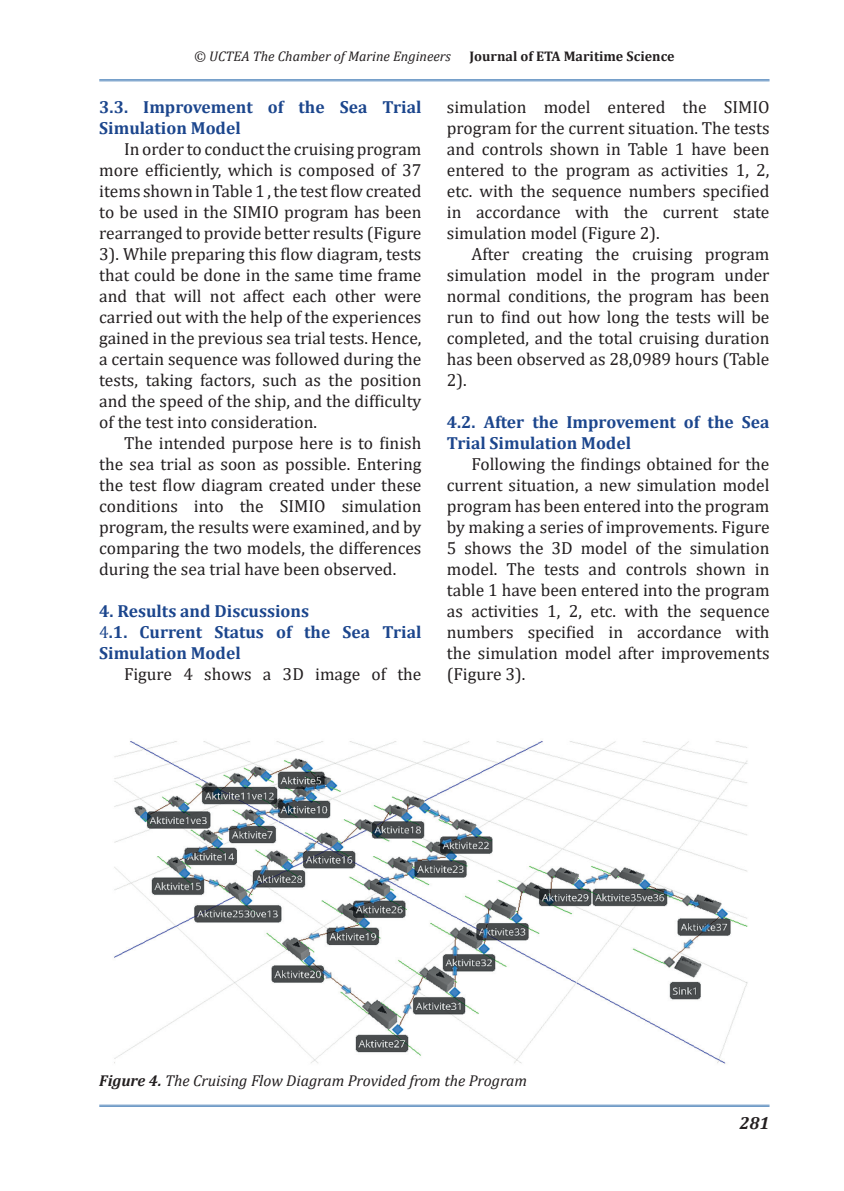
<style>
.page{position:relative;width:844px;height:1191px;background:#fff}
.page>*{position:absolute;margin:0;border:0;box-sizing:border-box;transform-origin:0 0}
.t1{font:17.5px/21px "Cambria";color:#231f20;text-align:justify}
.t2{font:700 17.5px/21px "Cambria";color:#1c468d}
.t3{font:italic 700 17.5px "Cambria";color:#231f20}
.t4{font:italic 15.75px "Cambria";color:#231f20}
.t5{font:italic 14px "Cambria";color:#231f20}
.t6{font:700 14px "Cambria";color:#231f20}
.s1{font-weight:400}
.s2{font-weight:700}
</style>
<div class="page">
<hr style="left:99px;top:1104px;width:670px;height:1px;background:#578abe">
<hr style="left:99px;top:1106px;width:670px;height:1px;background:#578abe">
<hr style="left:99px;top:79px;width:670px;height:1px;background:#578abe">
<hr style="left:99px;top:81px;width:670px;height:1px;background:#578abe">
<img style="left:114px;top:741px;width:634px;height:323px">
<p class="t5" style="left:194px;top:46px;width:258px">© UCTEA The Chamber of Marine Engineers</p>
<p class="t6" style="left:469px;top:46px;width:206px">Journal of ETA Maritime Science</p>
<p class="t2" style="left:99px;top:96px;width:323px">3.3. Improvement of the Sea Trial<br>Simulation Model</p>
<p class="t1" style="left:99px;top:138px;width:324px;text-indent:25px">In order to conductthe cruising program more efficiently, which is composed of 37 items shown inTable 1 ,the testflowcreated to be used in the SIMIO program has been rearranged to provide better results (Figure 3). While preparing this flow diagram, tests that could be done in the same time frame and that will not affect each other were carried out with the help of the experiences gained in the previous sea trial tests. Hence, a certain sequence was followed during the tests, taking factors, such as the position and the speed of the ship, and the difficulty of the test into consideration.</p>
<p class="t1" style="left:99px;top:432px;width:324px;text-indent:25px">The intended purpose here is to finish the sea trial as soon as possible. Entering the test flow diagram created under these conditions into the SIMIO simulation program, the results were examined, and by comparing the two models, the differences during the sea trial have been observed.</p>
<p class="t2" style="left:99px;top:600px;width:323px">4. Results and Discussions<br><span class="s1">4</span>.1. Current Status of the Sea Trial<br>Simulation Model</p>
<p class="t1" style="left:124px;top:663px;width:299px">Figure 4 shows a 3D image of the</p>
<p class="t1" style="left:446px;top:96px;width:324px">simulation model entered the SIMIO program for the current situation. The tests and controls shown in Table 1 have been entered to the program as activities 1, 2, etc. with the sequence numbers specified in accordance with the current state simulation model (Figure 2).</p>
<p class="t1" style="left:446px;top:243px;width:324px;text-indent:25px">After creating the cruising program simulation model in the program under normal conditions, the program has been run to find out how long the tests will be completed, and the total cruising duration has been observed as 28,0989 hours (Table 2).</p>
<p class="t2" style="left:446px;top:411px;width:324px">4.2. After the Improvement of the Sea<br>Trial Simulation Model</p>
<p class="t1" style="left:446px;top:453px;width:324px;text-indent:25px">Following the findings obtained for the current situation, a new simulation model program has been entered into the program by making a series of improvements. Figure 5 shows the 3D model of the simulation model. The tests and controls shown in table 1 have been entered into the program as activities 1, 2, etc. with the sequence numbers specified in accordance with the simulation model after improvements (Figure 3).</p>
<p class="t4" style="left:99px;top:1069px;width:429px"><span class="s2">Figure 4.</span> The Cruising Flow Diagram Provided from the Program</p>
<p class="t3" style="left:739px;top:1110px;width:32px">281</p>
</div>
